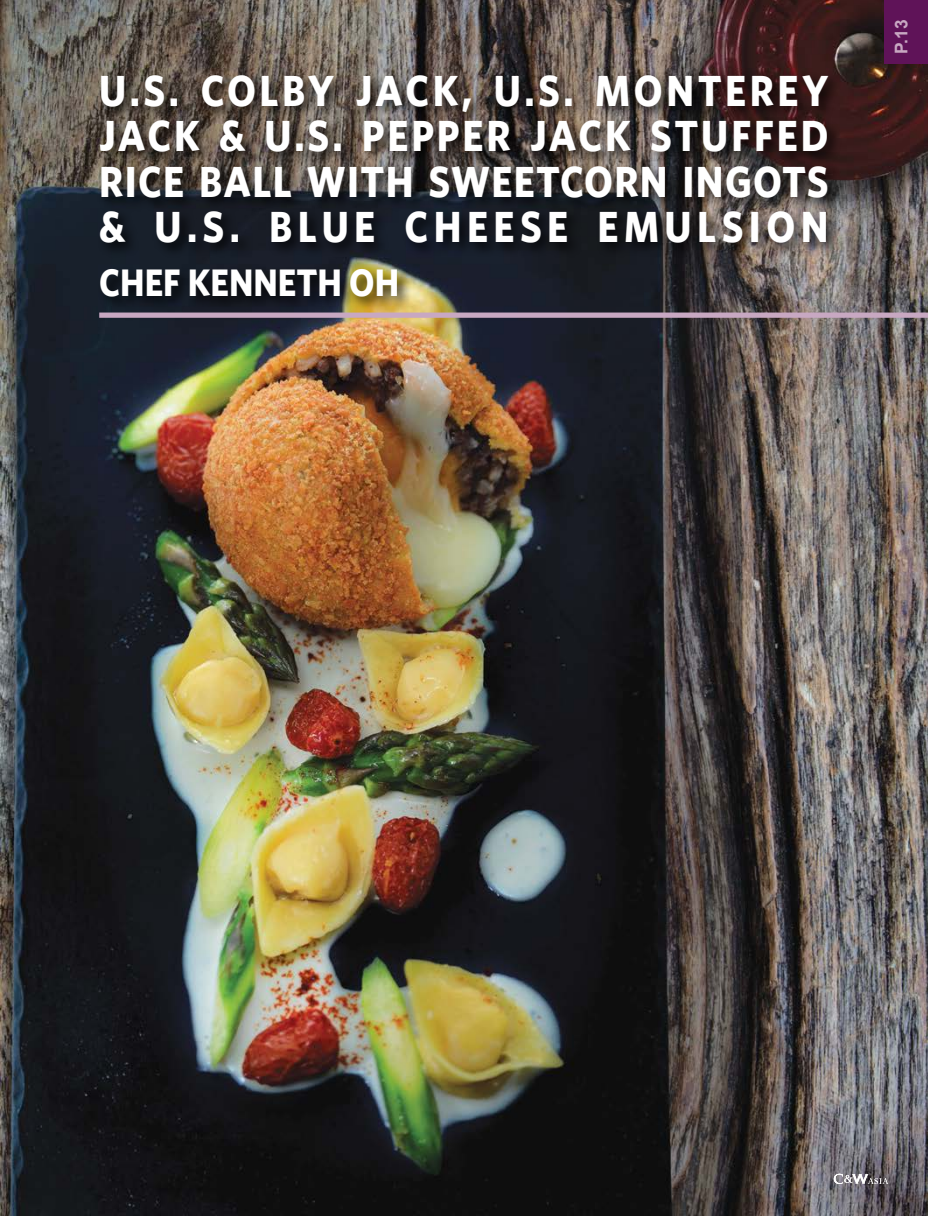
<style>
.page{position:relative;width:928px;height:1216px;background:#fff}
.page>*{position:absolute;margin:0;border:0;box-sizing:border-box;transform-origin:0 0}
.t1{font:700 43.75px/45.5px "Whitney";letter-spacing:.065em;color:#fff;text-align:justify;scale:.9 1}
.t2{font:700 38.5px "Whitney";color:#fff;scale:.9 1}
.t3{font:700 17.5px "Arial";color:#c8a8c2}
</style>
<div class="page">
<img style="left:0;top:0;width:928px;height:1215px">
<div style="left:885px;top:0;width:43px;height:63px;background:#5f1358"></div>
<div style="left:96px;top:71px;width:747px;height:240px;background:#000;opacity:.75"></div>
<div style="left:99px;top:312px;width:829px;height:6px;background:#c8a8c2"></div>
<svg style="left:834px;top:1173px;width:54px;height:10px"></svg>
<p class="t1" style="left:99px;top:66px;width:812px">U.S. COLBY JACK, U.S. MONTEREY JACK &amp; U.S. PEPPER JACK STUFFED RICE BALL WITH SWEETCORN INGOTS &amp; U.S. BLUE CHEESE EMU</p>
<p class="t1" style="left:697px;top:203px;width:147px">LSION</p>
<p class="t2" style="left:99px;top:260px;width:124px">CHEF KENNETH</p>
<p class="t2" style="left:349px;top:260px;width:27px">OH</p>
<p class="t3" style="left:889px;top:53px;width:35px;rotate:-90deg">P.13</p>
</div>
